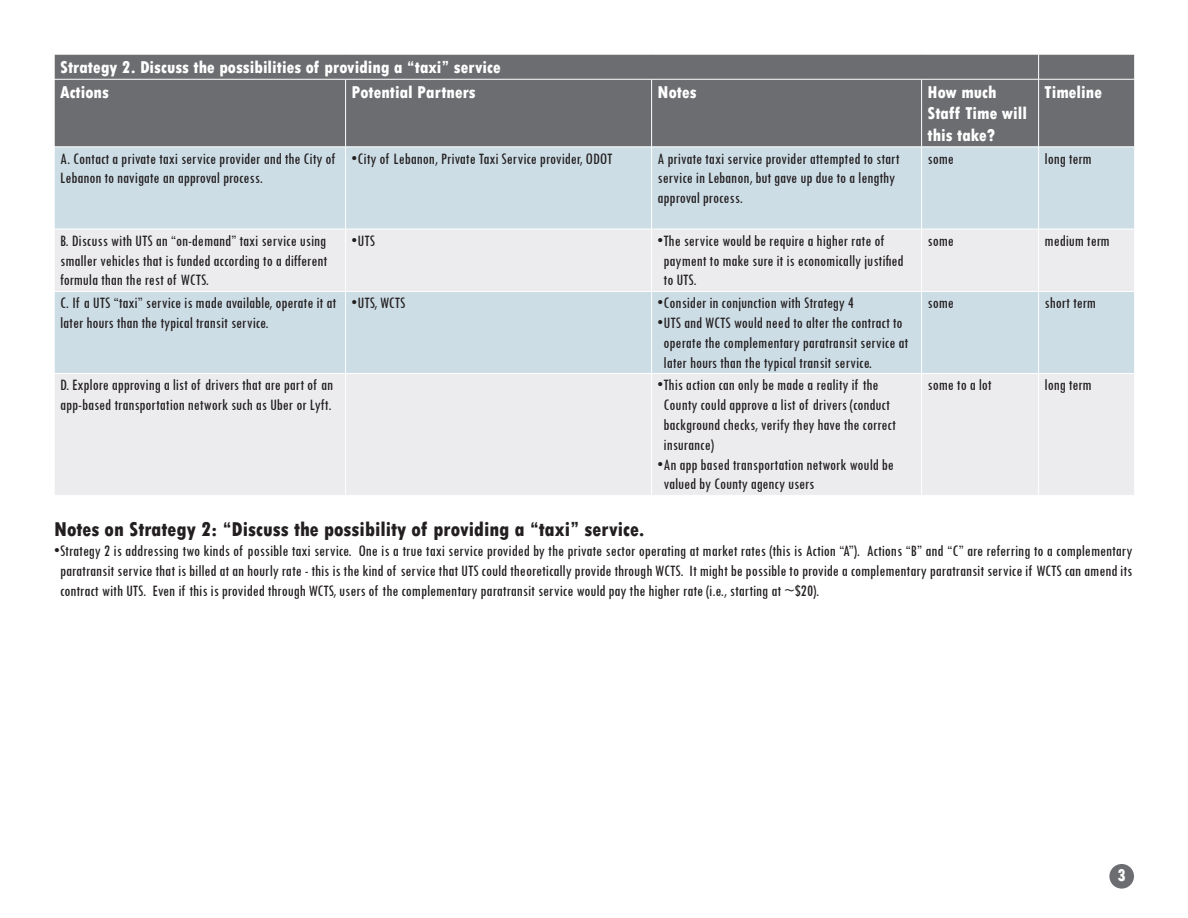
<style>
.page{position:relative;width:1188px;height:918px;background:#fff}
.page>*{position:absolute;margin:0;border:0;box-sizing:border-box;transform-origin:0 0}
.t1{font:800 condensed 21px "Tw Cen";color:#231f20}
.t2{font:800 condensed 18px/21.6px "Tw Cen";color:#fff}
.Body_Text_for_Bullet{font:condensed 16.5px/19.8px "Tw Cen";color:#231f20}
</style>
<div class="page">
<div style="left:1109px;top:864px;width:25px;height:25px;background:#6c6d70;border-radius:50%"></div>
<div style="left:55px;top:55px;width:1079px;height:92px;background:#6c6d70"></div>
<div style="left:55px;top:148px;width:1079px;height:81px;background:#cddde6"></div>
<svg style="left:55px;top:230px;width:1079px;height:265px;background:#e2e7eb"></svg>
<hr style="left:345px;top:147px;width:1px;height:82px;background:#fff">
<hr style="left:651px;top:147px;width:1px;height:82px;background:#fff">
<hr style="left:921px;top:147px;width:1px;height:82px;background:#fff">
<hr style="left:1038px;top:147px;width:1px;height:82px;background:#fff">
<hr style="left:345px;top:229px;width:1px;height:62px;background:#fff">
<hr style="left:651px;top:229px;width:1px;height:62px;background:#fff">
<hr style="left:921px;top:229px;width:1px;height:62px;background:#fff">
<hr style="left:1038px;top:229px;width:1px;height:62px;background:#fff">
<hr style="left:54px;top:291px;width:292px;height:1px;background:#fff">
<hr style="left:346px;top:291px;width:306px;height:1px;background:#fff">
<hr style="left:345px;top:292px;width:1px;height:81px;background:#fff">
<hr style="left:652px;top:291px;width:270px;height:1px;background:#fff">
<hr style="left:651px;top:292px;width:1px;height:81px;background:#fff">
<hr style="left:922px;top:291px;width:117px;height:1px;background:#fff">
<hr style="left:921px;top:292px;width:1px;height:81px;background:#fff">
<hr style="left:1039px;top:291px;width:96px;height:1px;background:#fff">
<hr style="left:1038px;top:292px;width:1px;height:81px;background:#fff">
<hr style="left:54px;top:373px;width:292px;height:1px;background:#fff">
<hr style="left:346px;top:373px;width:306px;height:1px;background:#fff">
<hr style="left:345px;top:374px;width:1px;height:121px;background:#fff">
<hr style="left:652px;top:373px;width:270px;height:1px;background:#fff">
<hr style="left:651px;top:374px;width:1px;height:121px;background:#fff">
<hr style="left:922px;top:373px;width:117px;height:1px;background:#fff">
<hr style="left:921px;top:374px;width:1px;height:121px;background:#fff">
<hr style="left:1039px;top:373px;width:96px;height:1px;background:#fff">
<hr style="left:1038px;top:374px;width:1px;height:121px;background:#fff">
<svg style="left:54px;top:54px;width:1px;height:25px"></svg>
<svg style="left:1038px;top:54px;width:1px;height:25px"></svg>
<svg style="left:1134px;top:54px;width:1px;height:25px"></svg>
<hr style="left:54px;top:79px;width:292px;height:1px;background:#fff">
<hr style="left:346px;top:79px;width:306px;height:1px;background:#fff">
<hr style="left:345px;top:79px;width:1px;height:68px;background:#fff">
<hr style="left:652px;top:79px;width:270px;height:1px;background:#fff">
<hr style="left:651px;top:79px;width:1px;height:68px;background:#fff">
<hr style="left:922px;top:79px;width:117px;height:1px;background:#fff">
<hr style="left:921px;top:79px;width:1px;height:68px;background:#fff">
<hr style="left:1039px;top:79px;width:96px;height:1px;background:#fff">
<hr style="left:1038px;top:79px;width:1px;height:68px;background:#fff">
<p class="t2" style="left:60px;top:56px;width:442px">Strategy 2. Discuss the possibilities of providing a “taxi” service</p>
<p class="t2" style="left:60px;top:81px;width:50px">Actions</p>
<p class="t2" style="left:352px;top:81px;width:126px">Potential Partners</p>
<p class="t2" style="left:658px;top:81px;width:41px">Notes</p>
<p class="t2" style="left:928px;top:81px;width:101px">How much<br>Staff Time will this take?</p>
<p class="t2" style="left:1045px;top:81px;width:59px">Timeline</p>
<p class="Body_Text_for_Bullet" style="left:60px;top:148px;width:277px">A. Contact a private taxi service provider and the City of<br>Lebanon to navigate an approval process.</p>
<p class="Body_Text_for_Bullet" style="left:352px;top:148px;width:262px">•City of Lebanon, Private Taxi Service provider, ODOT</p>
<p class="Body_Text_for_Bullet" style="left:658px;top:148px;width:243px">A private taxi service provider attempted to start service in Lebanon, but gave up due to a lengthy approval process.</p>
<p class="Body_Text_for_Bullet" style="left:928px;top:148px;width:28px">some</p>
<p class="Body_Text_for_Bullet" style="left:1045px;top:148px;width:48px">long term</p>
<p class="Body_Text_for_Bullet" style="left:60px;top:230px;width:269px;text-align:justify">B. Discuss with UTS an “on-demand” taxi service using smaller vehicles that is funded according to a different formula than the rest of WCTS.</p>
<p class="Body_Text_for_Bullet" style="left:352px;top:230px;width:25px">•UTS</p>
<p class="Body_Text_for_Bullet" style="left:664px;top:230px;width:241px;text-indent:-6px">•The service would be require a higher rate of payment to make sure it is economically justified to UTS.</p>
<p class="Body_Text_for_Bullet" style="left:928px;top:230px;width:28px">some</p>
<p class="Body_Text_for_Bullet" style="left:1045px;top:230px;width:67px">medium term</p>
<p class="Body_Text_for_Bullet" style="left:60px;top:293px;width:277px">C. If a UTS “taxi” service is made available, operate it at later hours than the typical transit service.</p>
<p class="Body_Text_for_Bullet" style="left:352px;top:293px;width:56px">•UTS, WCTS</p>
<p class="Body_Text_for_Bullet" style="left:658px;top:293px;width:198px">•Consider in conjunction with Strategy 4</p>
<p class="Body_Text_for_Bullet" style="left:928px;top:293px;width:28px">some</p>
<p class="Body_Text_for_Bullet" style="left:1045px;top:293px;width:53px">short term</p>
<p class="Body_Text_for_Bullet" style="left:664px;top:312px;width:246px;text-indent:-6px">•UTS and WCTS would need to alter the contract to operate the complementary paratransit service at later hours than the typical transit service.</p>
<p class="Body_Text_for_Bullet" style="left:60px;top:375px;width:275px">D. Explore approving a list of drivers that are part of an app-based transportation network such as Uber or Lyft.</p>
<p class="Body_Text_for_Bullet" style="left:664px;top:375px;width:234px;text-indent:-6px">•This action can only be made a reality if the County could approve a list of drivers (conduct background checks, verify they have the correct insurance)</p>
<p class="Body_Text_for_Bullet" style="left:664px;top:454px;width:232px;text-indent:-6px">•An app based transportation network would be valued by County agency users</p>
<p class="Body_Text_for_Bullet" style="left:928px;top:375px;width:66px">some to a lot</p>
<p class="Body_Text_for_Bullet" style="left:1045px;top:375px;width:48px">long term</p>
<p class="t1" style="left:54px;top:517px;width:592px">Notes on Strategy 2: “Discuss the possibility of providing a “taxi” service.</p>
<p class="Body_Text_for_Bullet" style="left:60px;top:541px;width:1074px;text-align:justify;text-indent:-6px">•Strategy 2 is addressing two kinds of possible taxi service. One is a true taxi service provided by the private sector operating at market rates (this is Action “A”). Actions “B” and “C” are referring to a complementary paratransit service that is billed at an hourly rate - this is the kind of service that UTS could theoretically provide through WCTS. It might be possible to provide a complementary paratransit service if WCTS can amend its contract with UTS. Even if this is provided through WCTS, users of the complementary paratransit service would pay the higher rate (i.e., starting at ~$20).</p>
<p class="t2" style="left:1117px;top:864px;width:10px">3</p>
</div>
